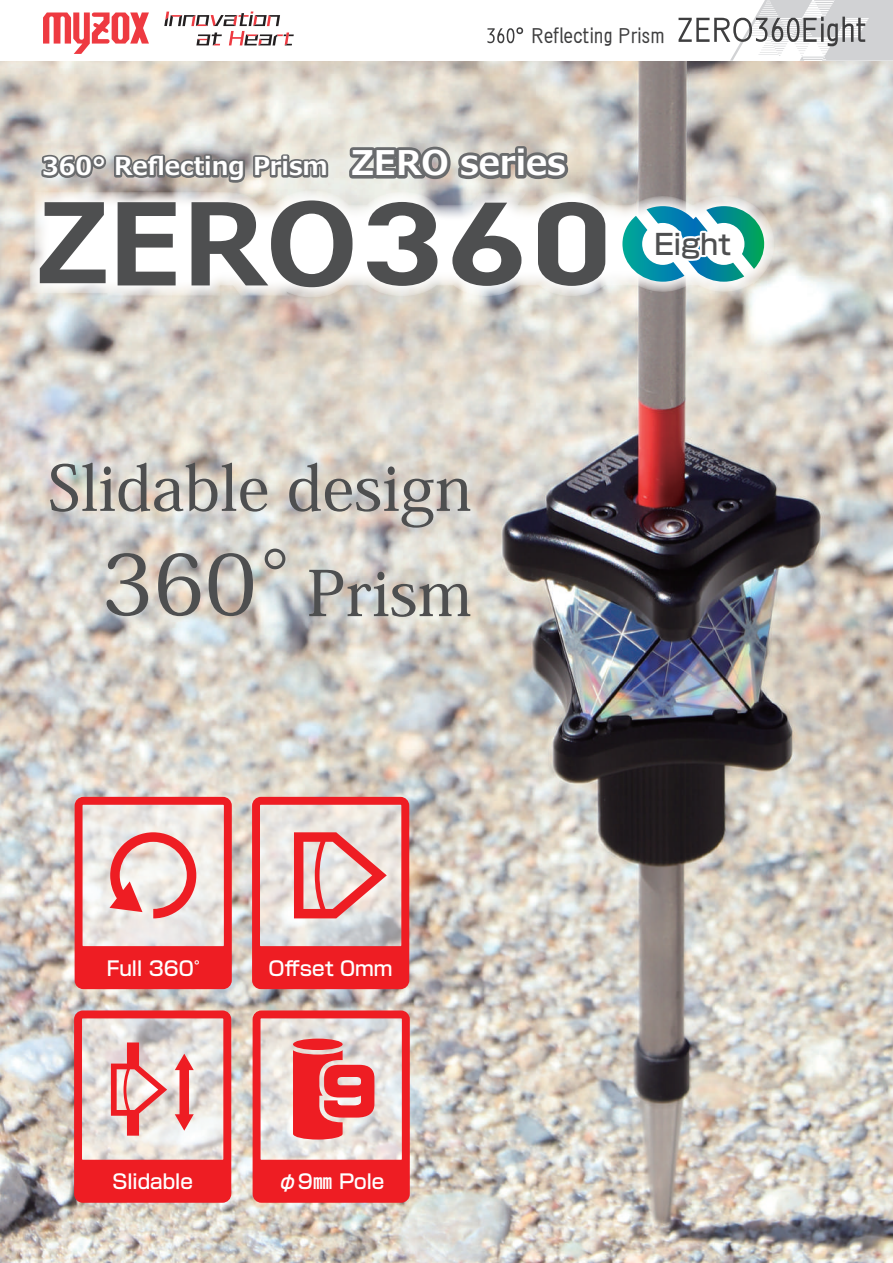
<style>
.page{position:relative;width:893px;height:1263px;background:#fff}
.page>*{position:absolute;margin:0;border:0;box-sizing:border-box;transform-origin:0 0}
.t1{font:500 62.4px/105.3px "Koz Min Pro";color:#4e4f50;text-align:right}
.t2{font:500 28.05px "P Shin Go Pr 6 N";color:#4e4f50}
.t3{font:700 24.6px "Meiryo";color:#fff}
.t4{font:500 19.8px "P Shin Go Pr 6 N";color:#fff}
.t5{font:19.5px "Ume P Gothic O5";color:#3e3e3f}
.s1{font-size:33.9px}
.s2{font-size:83.7px}
</style>
<div class="page">
<img style="left:0;top:61px;width:893px;height:1202px">
<svg style="left:678px;top:0;width:215px;height:61px"></svg>
<svg style="left:43px;top:13px;width:106px;height:41px"></svg>
<svg style="left:164px;top:12px;width:130px;height:33px"></svg>
<svg style="left:487px;top:27px;width:36px;height:16px"></svg>
<svg style="left:345px;top:142px;width:228px;height:42px;background:#9a9a97"></svg>
<svg style="left:39px;top:151px;width:291px;height:34px;background:#9b9997"></svg>
<svg style="left:30px;top:190px;width:744px;height:107px"></svg>
<svg style="left:40px;top:202px;width:66px;height:81px"></svg>
<svg style="left:118px;top:202px;width:58px;height:83px"></svg>
<svg style="left:192px;top:200px;width:161px;height:87px"></svg>
<svg style="left:367px;top:202px;width:70px;height:84px"></svg>
<svg style="left:452px;top:203px;width:69px;height:83px"></svg>
<svg style="left:538px;top:202px;width:67px;height:84px"></svg>
<svg style="left:74px;top:1010px;width:157px;height:193px;background:#e89090"></svg>
<svg style="left:253px;top:1010px;width:157px;height:193px;background:#e97d7f"></svg>
<svg style="left:252px;top:797px;width:157px;height:192px;background:#e78c8d"></svg>
<svg style="left:75px;top:797px;width:157px;height:192px;background:#ec9595"></svg>
<svg style="left:622px;top:206px;width:142px;height:76px"></svg>
<p class="t5" style="left:531px;top:25px;width:135px">Reflecting Prism</p>
<p class="t3" style="left:42px;top:149px;width:525px">360° Reflecting Prism <span class="s1">ZERO series</span></p>
<h1 class="t1" style="left:48px;top:433px;width:425px">Slidable design<br><span class="s2">360°</span>Prism</h1>
<h2 class="t2" style="left:655px;top:221px;width:77px">Eight</h2>
<p class="t4" style="left:107px;top:953px;width:108px">Full 360°</p>
<p class="t4" style="left:269px;top:953px;width:126px">Offset 0mm</p>
<p class="t4" style="left:112px;top:1165px;width:82px">Slidable</p>
<p class="t4" style="left:278px;top:1165px;width:108px">φ9㎜ Pole</p>
</div>
